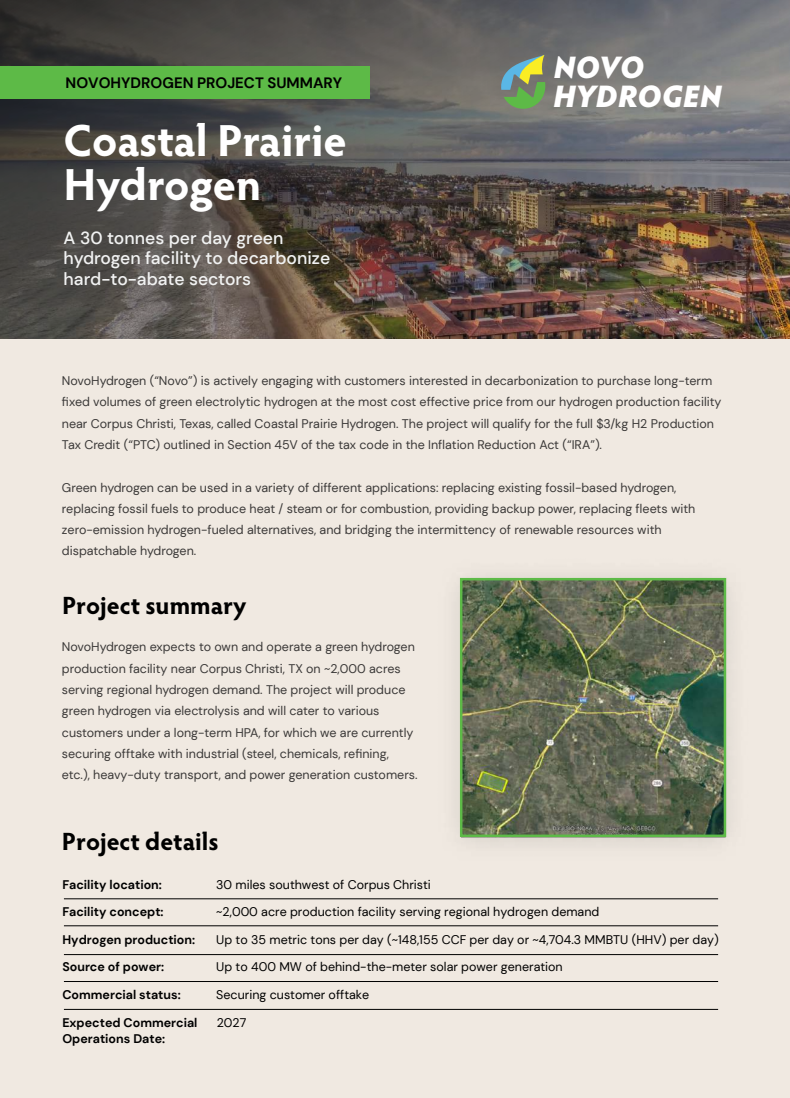
<style>
.page{position:relative;width:790px;height:1098px;background:#fff}
.page>*{position:absolute;margin:0;border:0;box-sizing:border-box;transform-origin:0 0}
.t1{font:700 45px/43.8px "Hypatia Sans Pro";letter-spacing:-.005em;color:#fff}
.t2{font:italic 900 31.12px/29.1px "Hypatia Sans Pro";letter-spacing:.005em;color:#fff}
.t3{font:700 25px "Hypatia Sans Pro";color:#000}
.t4{font:500 17.5px/20.6px "DM Sans";color:#f1f2f2}
.t5{font:700 15px "DM Sans";color:#000}
.t6{font:12.5px/21.2px "DM Sans";color:#3b3938}
.t7{font:12.5px "DM Sans";color:#000}
.t8{font:700 12.5px/16.2px "DM Sans";color:#000}
</style>
<div class="page">
<img style="left:0;top:0;width:789px;height:339px">
<div style="left:0;top:339px;width:789px;height:758px;background:#f0e9e1"></div>
<svg style="left:500px;top:55px;width:45px;height:56px;background:#7d9c6d"></svg>
<div style="left:0;top:66px;width:370px;height:32px;background:#5dba47"></div>
<img style="left:455px;top:576px;width:276px;height:269px">
<div style="left:460px;top:577px;width:266px;height:259px;border:2px solid #5dba47"></div>
<hr style="left:64px;top:898px;width:653px;height:1px;background:#000">
<hr style="left:64px;top:925px;width:653px;height:1px;background:#000">
<hr style="left:64px;top:954px;width:653px;height:1px;background:#000">
<hr style="left:64px;top:981px;width:653px;height:1px;background:#000">
<hr style="left:64px;top:1008px;width:653px;height:1px;background:#000">
<p class="t5" style="left:66px;top:74px;width:278px">NOVOHYDROGEN PROJECT SUMMARY</p>
<h1 class="t1" style="left:64px;top:116px;width:285px">Coastal Prairie<br>Hydrogen</h1>
<h3 class="t4" style="left:64px;top:227px;width:268px">A 30 tonnes per day green hydrogen facility to decarbonize hard-to-abate sectors</h3>
<h2 class="t2" style="left:553px;top:51px;width:170px">NOVO<br>HYDROGEN</h2>
<p class="t6" style="left:62px;top:370px;width:661px">NovoHydrogen (“Novo”) is actively engaging with customers interested in decarbonization to purchase long-term fixed volumes of green electrolytic hydrogen at the most cost effective price from our hydrogen production facility near Corpus Christi, Texas, called Coastal Prairie Hydrogen. The project will qualify for the full $3/kg H2 Production Tax Credit (“PTC) outlined in Section 45V of the tax code in the Inflation Reduction Act (“IRA”).</p>
<p class="t6" style="left:62px;top:476px;width:634px">Green hydrogen can be used in a variety of different applications: replacing existing fossil-based hydrogen, replacing fossil fuels to produce heat / steam or for combustion, providing backup power, replacing fleets with zero-emission hydrogen-fueled alternatives, and bridging the intermittency of renewable resources with dispatchable hydrogen.</p>
<h3 class="t3" style="left:62px;top:588px;width:186px">Project summary</h3>
<p class="t6" style="left:62px;top:636px;width:357px">NovoHydrogen expects to own and operate a green hydrogen production facility near Corpus Christi, TX on ~2,000 acres serving regional hydrogen demand. The project will produce green hydrogen via electrolysis and will cater to various customers under a long-term HPA, for which we are currently securing offtake with industrial (steel, chemicals, refining, etc.), heavy-duty transport, and power generation customers.</p>
<h3 class="t3" style="left:62px;top:822px;width:158px">Project details</h3>
<p class="t8" style="left:62px;top:876px;width:101px">Facility location:</p>
<p class="t8" style="left:62px;top:903px;width:103px">Facility concept:</p>
<p class="t8" style="left:62px;top:931px;width:134px">Hydrogen production:</p>
<p class="t8" style="left:62px;top:958px;width:103px">Source of power:</p>
<p class="t8" style="left:62px;top:986px;width:120px">Commercial status:</p>
<p class="t8" style="left:62px;top:1013px;width:136px">Expected Commercial<br>Operations Date:</p>
<p class="t7" style="left:217px;top:1014px;width:31px">2027</p>
<p class="t7" style="left:216px;top:876px;width:216px">30 miles southwest of Corpus Christi</p>
<p class="t7" style="left:216px;top:904px;width:384px">~2,000 acre production facility serving regional hydrogen demand</p>
<p class="t7" style="left:216px;top:931px;width:503px">Up to 35 metric tons per day (~148,155 CCF per day or ~4,704.3 MMBTU (HHV) per day)</p>
<p class="t7" style="left:216px;top:959px;width:348px">Up to 400 MW of behind-the-meter solar power generation</p>
<p class="t7" style="left:216px;top:986px;width:154px">Securing customer offtake</p>
</div>
